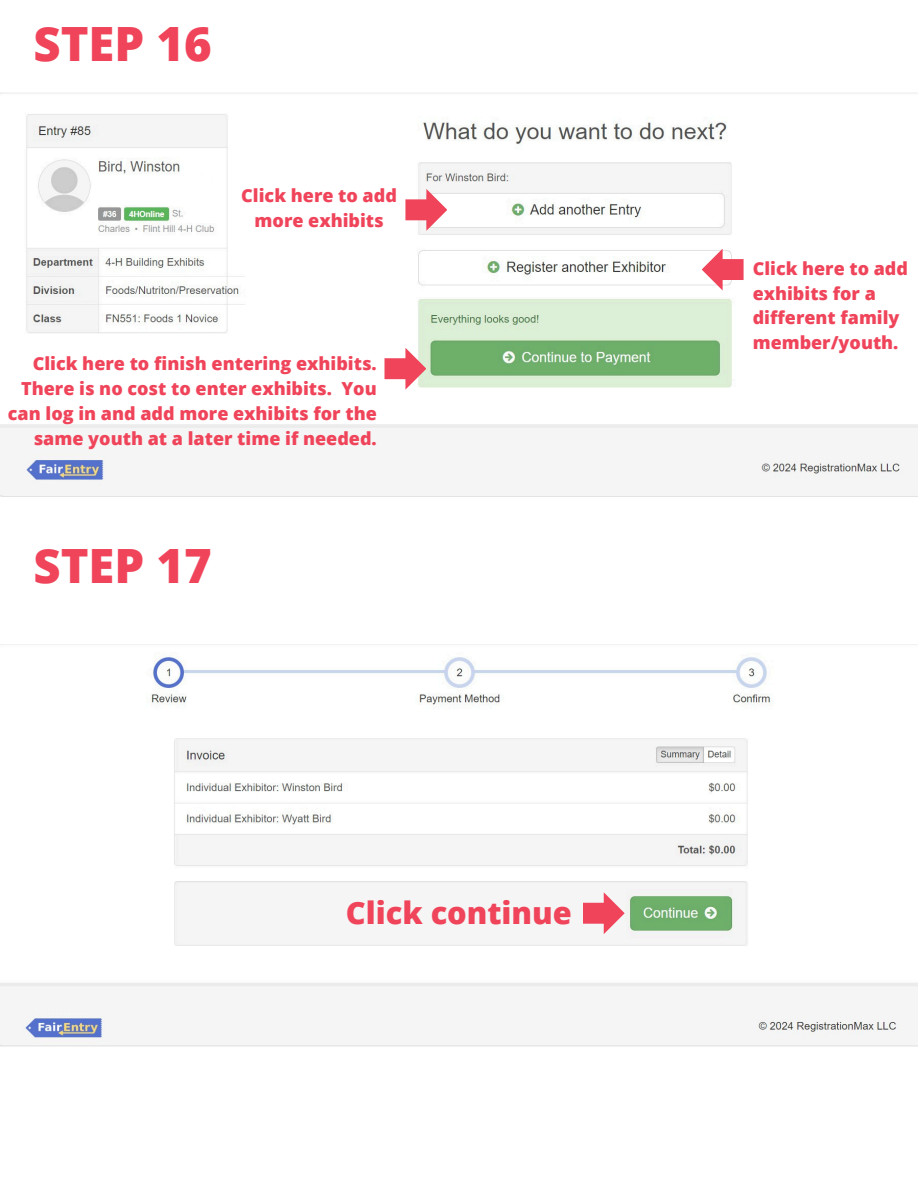
<style>
.page{position:relative;width:918px;height:1188px;background:#fff}
.page>*{position:absolute;margin:0;border:0;box-sizing:border-box;transform-origin:0 0}
.t1{font:800 47.25px "Open Sans";color:#ef445a}
.t2{font:800 30.75px "Open Sans";color:#ef445a}
.t3{font:800 18px/24.8px "Open Sans";color:#ef445a;text-align:center}
</style>
<div class="page">
<img style="left:0;top:93px;width:918px;height:404px">
<img style="left:0;top:657px;width:918px;height:389px">
<svg style="left:405px;top:189px;width:42px;height:42px"></svg>
<svg style="left:702px;top:249px;width:42px;height:41px"></svg>
<svg style="left:384px;top:348px;width:42px;height:42px"></svg>
<svg style="left:92px;top:175px;width:120px;height:30px"></svg>
<svg style="left:583px;top:892px;width:42px;height:42px"></svg>
<p class="t1" style="left:33px;top:10px;width:180px">STEP 16</p>
<p class="t3" style="left:241px;top:183px;width:157px">Click here to add more exhibits</p>
<p class="t3" style="left:8px;top:351px;width:370px;text-align:right">Click here to finish entering exhibits.<br>There is no cost to enter exhibits. You can log in and add more exhibits for the same youth at a later time if needed.</p>
<p class="t1" style="left:33px;top:533px;width:180px">STEP 17</p>
<h1 class="t2" style="left:346px;top:891px;width:228px">Click continue</h1>
<p class="t3" style="left:753px;top:256px;width:157px;text-align:left">Click here to add exhibits for a different family member/youth.</p>
</div>
